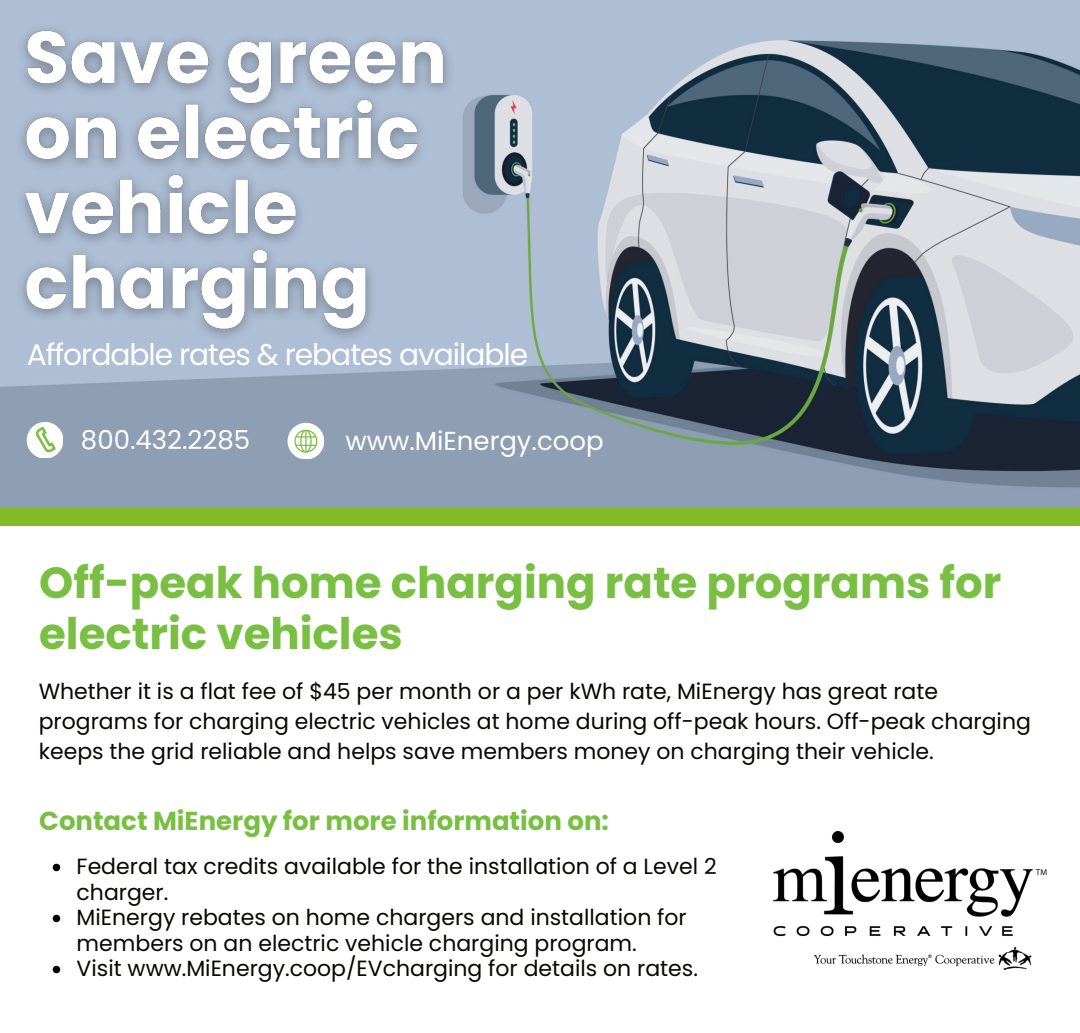
<style>
.page{position:relative;width:1080px;height:1033px;background:#fff}
.page>*{position:absolute;margin:0;border:0;box-sizing:border-box;transform-origin:0 0}
.t1{font:700 43.4px/51px "Poppins";color:#78bf42}
.t2{font:29.8px "Poppins";letter-spacing:-.035em;color:#fff}
.t3{font:700 26px "Poppins";color:#78bf42}
.t4{font:26px "Poppins";color:#fff}
.t5{font:22px/25.4px "Poppins";color:#080704}
</style>
<div class="page">
<div style="left:0;top:468px;width:1080px;height:97px;background:#82bb27"></div>
<img style="left:0;top:0;width:1080px;height:506px">
<svg style="left:27px;top:422px;width:36px;height:36px"></svg>
<svg style="left:288px;top:423px;width:36px;height:36px"></svg>
<img style="left:7px;top:8px;width:456px;height:342px">
<div style="left:0;top:526px;width:1080px;height:506px;background:#fff"></div>
<img style="left:773px;top:831px;width:273px;height:138px">
<svg style="left:53px;top:863px;width:7px;height:8px"></svg>
<svg style="left:53px;top:914px;width:7px;height:8px"></svg>
<svg style="left:53px;top:965px;width:7px;height:8px"></svg>
<p class="t2" style="left:27px;top:337px;width:503px">Affordable rates &amp; rebates available</p>
<p class="t4" style="left:81px;top:424px;width:171px">800.432.2285</p>
<p class="t4" style="left:345px;top:425px;width:260px">www.MiEnergy.coop</p>
<p class="t1" style="left:39px;top:557px;width:964px">Off-peak home charging rate programs for electric vehicles</p>
<p class="t5" style="left:39px;top:676px;width:994px;line-height:30px">Whether it is a flat fee of $45 per month or a per kWh rate, MiEnergy has great rate programs for charging electric vehicles at home during off-peak hours. Off-peak charging keeps the grid reliable and helps save members money on charging their vehicle.</p>
<p class="t3" style="left:39px;top:806px;width:571px">Contact MiEnergy for more information on:</p>
<p class="t5" style="left:77px;top:853px;width:642px">Federal tax credits available for the installation of a Level 2 charger.<br>MiEnergy rebates on home chargers and installation for members on an electric vehicle charging program.<br>Visit www.MiEnergy.coop/EVcharging for details on rates.</p>
</div>
